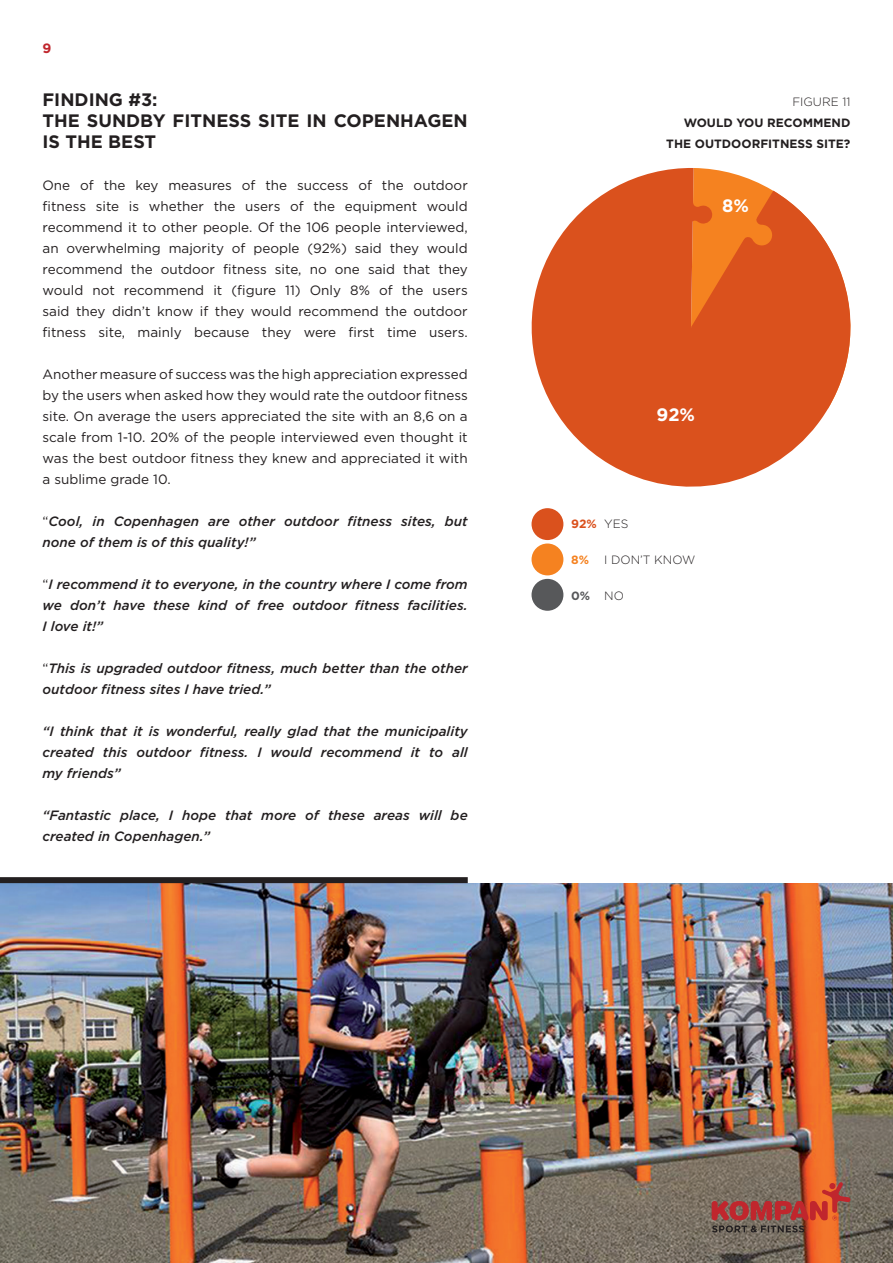
<style>
.page{position:relative;width:893px;height:1263px;background:#fff}
.page>*{position:absolute;margin:0;border:0;box-sizing:border-box;transform-origin:0 0}
.t1{font:700 18px/21px "Gotham";color:#231f20}
.t2{font:700 18px "Gotham";color:#fff}
.t3{font:13.5px/21px "Gotham";color:#231f20;text-align:justify}
.t4{font:italic 500 13.5px/21px "Gotham";color:#231f20}
.t5{font:700 13.5px "Gotham";color:#c0262d}
.t6{font:700 12px "Gotham";color:#231f20}
.t7{font:300 12px "Gotham";color:#231f20}
.t8{font:700 12px "Gotham";color:#da511d}
.t9{font:700 12px "Gotham";color:#57585a}
.t10{font:700 12px "Gotham";color:#f58220}
.s1{font-weight:400;font-style:normal}
.s2{font-weight:300;color:#231f20}
</style>
<div class="page">
<svg style="left:531px;top:168px;width:297px;height:319px;fill:#da511d"></svg>
<svg style="left:687px;top:168px;width:164px;height:241px"></svg>
<div style="left:531px;top:508px;width:32px;height:32px;background:#da511d;border-radius:50%"></div>
<div style="left:531px;top:579px;width:32px;height:32px;background:#57585a;border-radius:50%"></div>
<div style="left:531px;top:543px;width:32px;height:32px;background:#f58220;border-radius:50%"></div>
<img style="left:1px;top:883px;width:892px;height:380px">
<div style="left:0;top:877px;width:468px;height:6px;background:#231f20"></div>
<svg style="left:712px;top:1182px;width:139px;height:50px;background:#9b5747"></svg>
<p class="t5" style="left:43px;top:40px;width:10px">9</p>
<h1 class="t1" style="left:43px;top:89px;width:11px">FINDING</h1>
<h1 class="t1" style="left:128px;top:89px;width:31px">#3:</h1>
<h1 class="t1" style="left:43px;top:110px;width:115px">THESUNDBYFITNESSSITEINCOPENHAGEN<br>IS THE BEST</h1>
<p class="t3" style="left:43px;top:174px;width:427px">One of the key measures of the success of the outdoor fitness site is whether the users of the equipment would recommend it to other people. Of the 106 people interviewed, an overwhelming majority of people (92%) said they would recommend the outdoor fitness site, no one said that they would not recommend it (figure 11) Only 8% of the users said they didn’t know if they would recommend the outdoor fitness site, mainly because they were first time users.</p>
<p class="t3" style="left:43px;top:364px;width:427px">Another measure of success was the high appreciation expressed by the users when asked how they would rate the outdoor fitness site. On average the users appreciated the site with an 8,6 on a scale from 1-10. 20% of the people interviewed even thought it was the best outdoor fitness they knew and appreciated it with a sublime grade 10.</p>
<p class="t4" style="left:43px;top:511px;width:427px"><span class="s1">“</span>Cool, in Copenhagen are other outdoor fitness sites, but none of them is of this quality!”</p>
<p class="t4" style="left:43px;top:574px;width:427px;text-align:justify"><span class="s1">“</span>I recommend it to everyone, in the country where I come from we don’t have these kind of free outdoor fitness facilities.<br>I love it!”</p>
<p class="t4" style="left:43px;top:658px;width:427px"><span class="s1">“</span>This is upgraded outdoor fitness, much better than the other outdoor fitness sites I have tried.”</p>
<p class="t4" style="left:43px;top:721px;width:427px;text-align:justify">“I think that it is wonderful, really glad that the municipality created this outdoor fitness. I would recommend it to all my friends”</p>
<p class="t4" style="left:43px;top:805px;width:427px">“Fantastic place, I hope that more of these areas will be created in Copenhagen.”</p>
<p class="t7" style="left:792px;top:94px;width:60px">FIGURE 11</p>
<p class="t6" style="left:684px;top:115px;width:10px">WOULDYOURECOMMEND</p>
<p class="t6" style="left:666px;top:136px;width:9px">THEOUTDOORFITNESSSITE</p>
<p class="t6" style="left:844px;top:136px;width:8px">?</p>
<h1 class="t2" style="left:722px;top:194px;width:28px">8%</h1>
<h1 class="t2" style="left:657px;top:402px;width:40px">92%</h1>
<p class="t8" style="left:571px;top:515px;width:59px">92% <span class="s2">YES</span></p>
<p class="t10" style="left:571px;top:551px;width:19px">8%</p>
<p class="t7" style="left:604px;top:552px;width:93px">I DON’T KNOW</p>
<p class="t9" style="left:571px;top:587px;width:54px">0% <span class="s2">NO</span></p>
</div>
